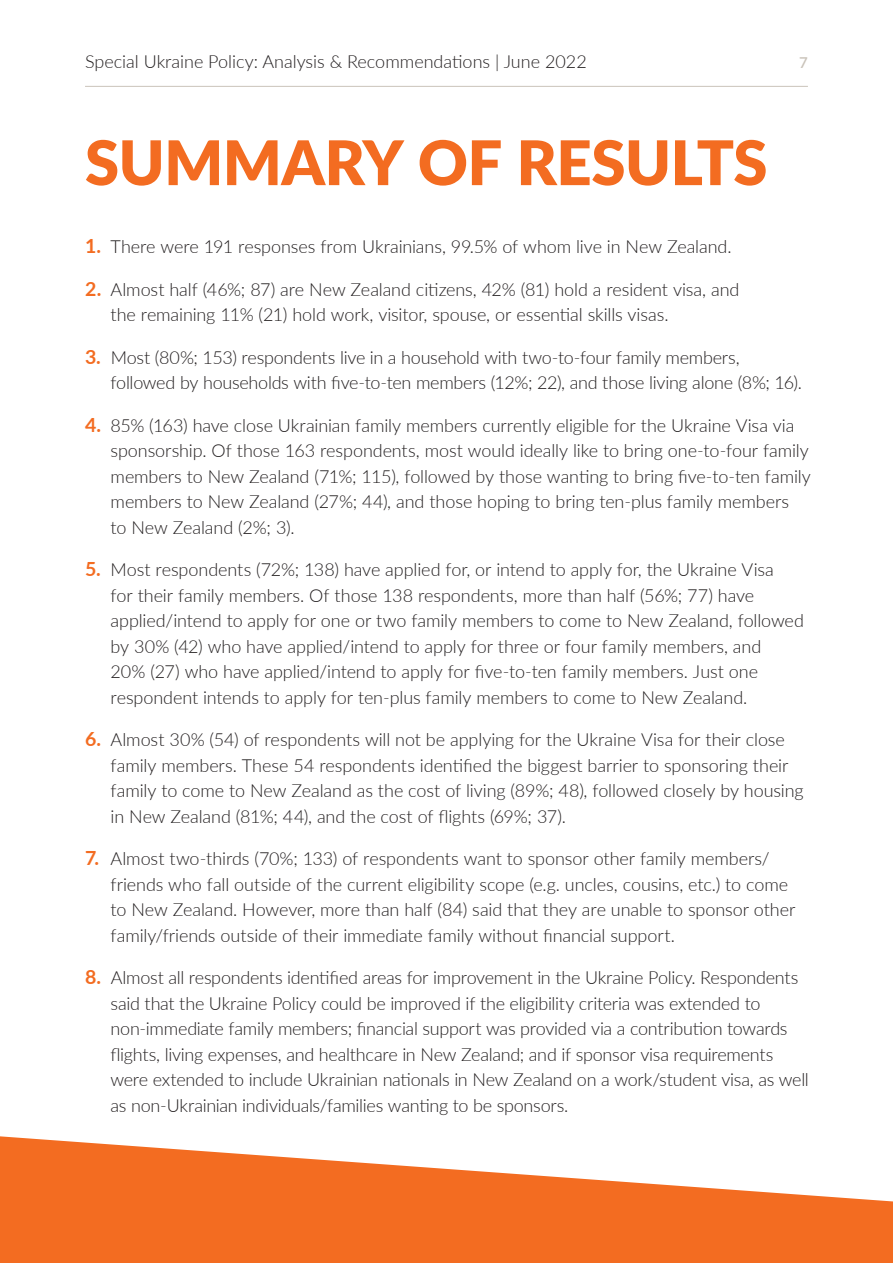
<style>
.page{position:relative;width:893px;height:1263px;background:#fff}
.page>*{position:absolute;margin:0;border:0;box-sizing:border-box;transform-origin:0 0}
.t1{font:900 61.5px "Lato";letter-spacing:-.01em;color:#f36c21}
.t2{font:300 18px/25.5px "Lato";letter-spacing:-.01em;color:#231f20}
.t3{font:600 15px "Lato";color:#cac3ba}
.s1{font-weight:700;font-size:19.5px;color:#f36c21}
</style>
<div class="page">
<hr style="left:85px;top:86px;width:723px;height:1px;background:#cac3ba">
<svg style="left:0;top:1136px;width:893px;height:127px;fill:#f36c21"></svg>
<p class="t2" style="left:85px;top:49px;width:503px">Special Ukraine Policy: Analysis &amp; Recommendations | June 2022</p>
<p class="t3" style="left:799px;top:52px;width:10px">7</p>
<h1 class="t1" style="left:85px;top:116px;width:684px">SUMMARY OF RESULTS</h1>
<p class="t2" style="left:85px;top:233px;width:648px"><span class="s1">1.</span> There were 191 responses from Ukrainians, 99.5% of whom live in New Zealand.</p>
<p class="t2" style="left:111px;top:276px;width:630px;text-indent:-26px"><span class="s1">2.</span> Almost half (46%; 87) are New Zealand citizens, 42% (81) hold a resident visa, and the remaining 11% (21) hold work, visitor, spouse, or essential skills visas.</p>
<p class="t2" style="left:111px;top:344px;width:693px;text-indent:-26px"><span class="s1">3.</span> Most (80%; 153) respondents live in a household with two-to-four family members, followed by households with five-to-ten members (12%; 22), and those living alone (8%; 16).</p>
<p class="t2" style="left:111px;top:412px;width:702px;text-indent:-26px"><span class="s1">4.</span> 85% (163) have close Ukrainian family members currently eligible for the Ukraine Visa via sponsorship. Of those 163 respondents, most would ideally like to bring one-to-four family members to New Zealand (71%; 115), followed by those wanting to bring five-to-ten family members to New Zealand (27%; 44), and those hoping to bring ten-plus family members<br>to New Zealand (2%; 3).</p>
<p class="t2" style="left:111px;top:556px;width:695px;text-indent:-26px"><span class="s1">5.</span> Most respondents (72%; 138) have applied for, or intend to apply for, the Ukraine Visa<br>for their family members. Of those 138 respondents, more than half (56%; 77) have applied/intend to apply for one or two family members to come to New Zealand, followed by 30% (42) who have applied/intend to apply for three or four family members, and<br>20% (27) who have applied/intend to apply for five-to-ten family members. Just one respondent intends to apply for ten-plus family members to come to New Zealand.</p>
<p class="t2" style="left:111px;top:726px;width:695px;text-indent:-26px"><span class="s1">6.</span> Almost 30% (54) of respondents will not be applying for the Ukraine Visa for their close family members. These 54 respondents identified the biggest barrier to sponsoring their family to come to New Zealand as the cost of living (89%; 48), followed closely by housing in New Zealand (81%; 44), and the cost of flights (69%; 37).</p>
<p class="t2" style="left:111px;top:845px;width:686px;text-indent:-26px"><span class="s1">7.</span> Almost two-thirds (70%; 133) of respondents want to sponsor other family members/ friends who fall outside of the current eligibility scope (e.g. uncles, cousins, etc.) to come to New Zealand. However, more than half (84) said that they are unable to sponsor other family/friends outside of their immediate family without financial support.</p>
<p class="t2" style="left:111px;top:964px;width:700px;text-indent:-26px"><span class="s1">8.</span> Almost all respondents identified areas for improvement in the Ukraine Policy. Respondents said that the Ukraine Policy could be improved if the eligibility criteria was extended to non-immediate family members; financial support was provided via a contribution towards flights, living expenses, and healthcare in New Zealand; and if sponsor visa requirements were extended to include Ukrainian nationals in New Zealand on a work/student visa, as well as non-Ukrainian individuals/families wanting to be sponsors.</p>
</div>
